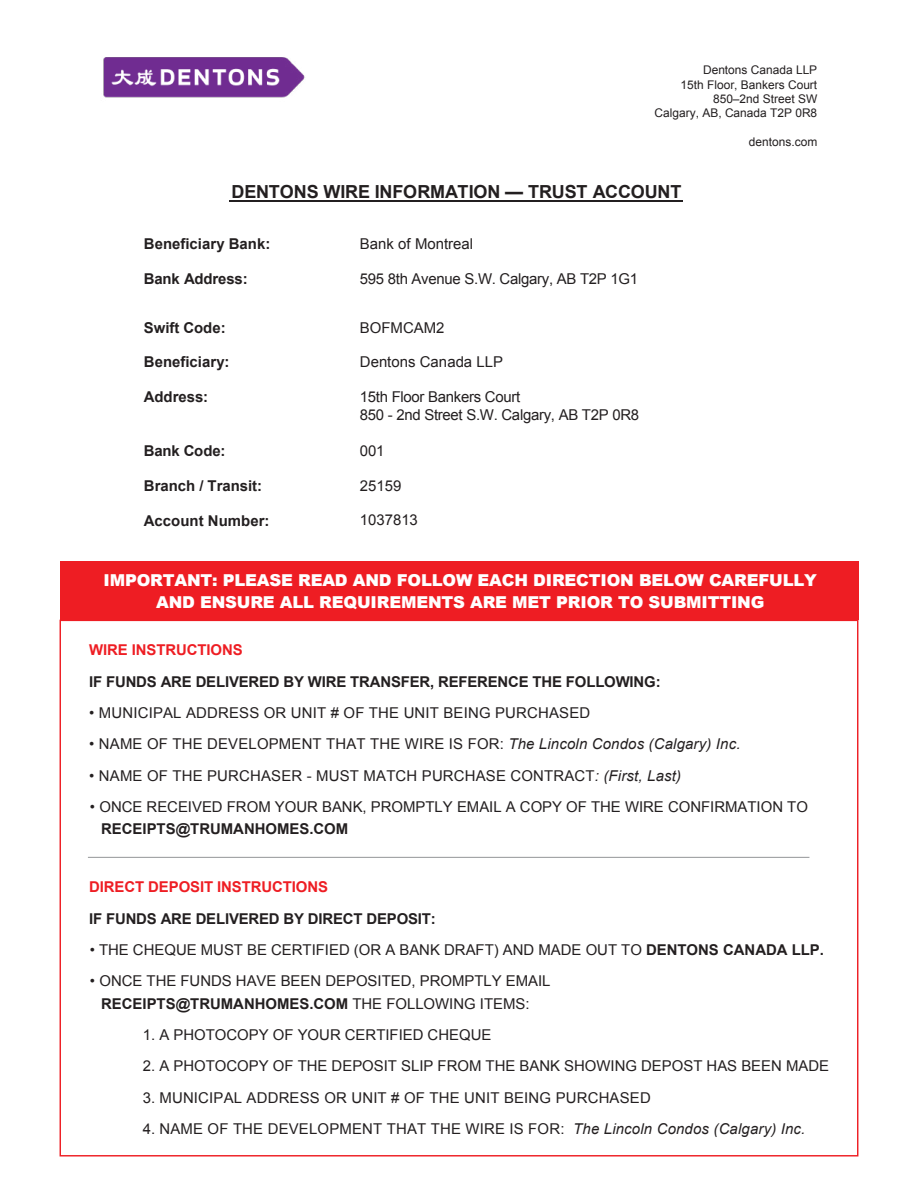
<style>
.page{position:relative;width:918px;height:1188px;background:#fff}
.page>*{position:absolute;margin:0;border:0;box-sizing:border-box;transform-origin:0 0}
.t1{font:700 18px "Arial";letter-spacing:-.01em;color:#231f20}
.t2{font:900 16.35px/22.4px "Arial";letter-spacing:-.01em;color:#fff;text-align:center}
.t3{font:700 15px "Arial";color:#231f20}
.t4{font:15px/18px "Arial";letter-spacing:-.02em;color:#231f20}
.t5{font:15px "Arial";color:#231f20}
.t6{font:14.85px/22.4px "Arial";color:#231f20}
.t7{font:700 14.85px "Arial";letter-spacing:-.01em;color:#231f20}
.t8{font:700 14.85px "Arial";letter-spacing:-.005em;color:#ee1d23}
.t9{font:12px/14.4px "Arial";color:#231f20;text-align:right}
.s1{font-style:italic}
.s2{font-weight:700}
</style>
<div class="page">
<img style="left:103px;top:57px;width:202px;height:41px">
<hr style="left:229px;top:200px;width:454px;height:1px;background:#231f20">
<svg style="left:60px;top:620px;width:798px;height:536px"></svg>
<div style="left:60px;top:561px;width:798px;height:59px;background:#ee1d23"></div>
<hr style="left:88px;top:857px;width:721px;height:1px;background:#939598">
<p class="t9" style="left:655px;top:63px;width:164px">Dentons Canada LLP<br>15th Floor, Bankers Court<br>850–2nd Street SW<br>Calgary, AB, Canada T2P 0R8</p>
<p class="t9" style="left:749px;top:135px;width:70px">dentons.com</p>
<p class="t1" style="left:232px;top:180px;width:451px">DENTONS WIRE INFORMATION — TRUST ACCOUNT</p>
<p class="t3" style="left:144px;top:234px;width:128px">Beneficiary Bank:</p>
<p class="t3" style="left:144px;top:269px;width:105px">Bank Address:</p>
<p class="t3" style="left:144px;top:318px;width:83px">Swift Code:</p>
<p class="t3" style="left:144px;top:352px;width:87px">Beneficiary:</p>
<p class="t3" style="left:144px;top:387px;width:66px">Address:</p>
<p class="t3" style="left:144px;top:441px;width:83px">Bank Code:</p>
<p class="t3" style="left:144px;top:476px;width:120px">Branch / Transit:</p>
<p class="t3" style="left:144px;top:510px;width:127px">Account Number:</p>
<p class="t5" style="left:360px;top:234px;width:115px">Bank of Montreal</p>
<p class="t4" style="left:360px;top:270px;width:280px">595 8th Avenue S.W. Calgary, AB T2P 1G1</p>
<p class="t5" style="left:360px;top:318px;width:86px">BOFMCAM2</p>
<p class="t5" style="left:360px;top:352px;width:145px">Dentons Canada LLP</p>
<p class="t4" style="left:360px;top:388px;width:281px">15th Floor Bankers Court<br>850 - 2nd Street S.W. Calgary, AB T2P 0R8</p>
<p class="t4" style="left:360px;top:442px;width:26px">001</p>
<p class="t4" style="left:360px;top:477px;width:43px">25159</p>
<p class="t5" style="left:360px;top:510px;width:60px">1037813</p>
<p class="t2" style="left:104px;top:569px;width:715px">IMPORTANT: PLEASE READ AND FOLLOW EACH DIRECTION BELOW CAREFULLY<br>AND ENSURE ALL REQUIREMENTS ARE MET PRIOR TO SUBMITTING</p>
<p class="t8" style="left:89px;top:640px;width:155px">WIRE INSTRUCTIONS</p>
<p class="t7" style="left:89px;top:672px;width:573px">IF FUNDS ARE DELIVERED BY WIRE TRANSFER, REFERENCE THE FOLLOWING:</p>
<p class="t6" style="left:89px;top:702px;width:503px">• MUNICIPAL ADDRESS OR UNIT # OF THE UNIT BEING PURCHASED</p>
<p class="t6" style="left:89px;top:733px;width:653px">• NAME OF THE DEVELOPMENT THAT THE WIRE IS FOR: <span class="s1">The Lincoln Condos (Calgary) Inc.</span></p>
<p class="t6" style="left:89px;top:764px;width:593px">• NAME OF THE PURCHASER - MUST MATCH PURCHASE CONTRACT<span class="s1">: (First, Last)</span></p>
<p class="t6" style="left:90px;top:796px;width:720px">• ONCE RECEIVED FROM YOUR BANK, PROMPTLY EMAIL A COPY OF THE WIRE CONFIRMATION TO</p>
<p class="t7" style="left:101px;top:819px;width:249px">RECEIPTS@TRUMANHOMES.COM</p>
<p class="t8" style="left:89px;top:877px;width:240px">DIRECT DEPOSIT INSTRUCTIONS</p>
<p class="t7" style="left:89px;top:909px;width:348px">IF FUNDS ARE DELIVERED BY DIRECT DEPOSIT:</p>
<p class="t6" style="left:90px;top:939px;width:736px">• THE CHEQUE MUST BE CERTIFIED (OR A BANK DRAFT) AND MADE OUT TO <span class="s2">DENTONS CANADA LLP.</span></p>
<p class="t6" style="left:101px;top:970px;width:451px;text-indent:-12px">• ONCE THE FUNDS HAVE BEEN DEPOSITED, PROMPTLY EMAIL<br><span class="s2">RECEIPTS@TRUMANHOMES.COM</span> THE FOLLOWING ITEMS:</p>
<p class="t6" style="left:143px;top:1024px;width:350px">1. A PHOTOCOPY OF YOUR CERTIFIED CHEQUE</p>
<p class="t6" style="left:143px;top:1055px;width:688px">2. A PHOTOCOPY OF THE DEPOSIT SLIP FROM THE BANK SHOWING DEPOST HAS BEEN MADE</p>
<p class="t6" style="left:143px;top:1087px;width:509px">3. MUNICIPAL ADDRESS OR UNIT # OF THE UNIT BEING PURCHASED</p>
<p class="t6" style="left:143px;top:1118px;width:664px">4. NAME OF THE DEVELOPMENT THAT THE WIRE IS FOR: <span class="s1">The Lincoln Condos (Calgary) Inc.</span></p>
</div>
